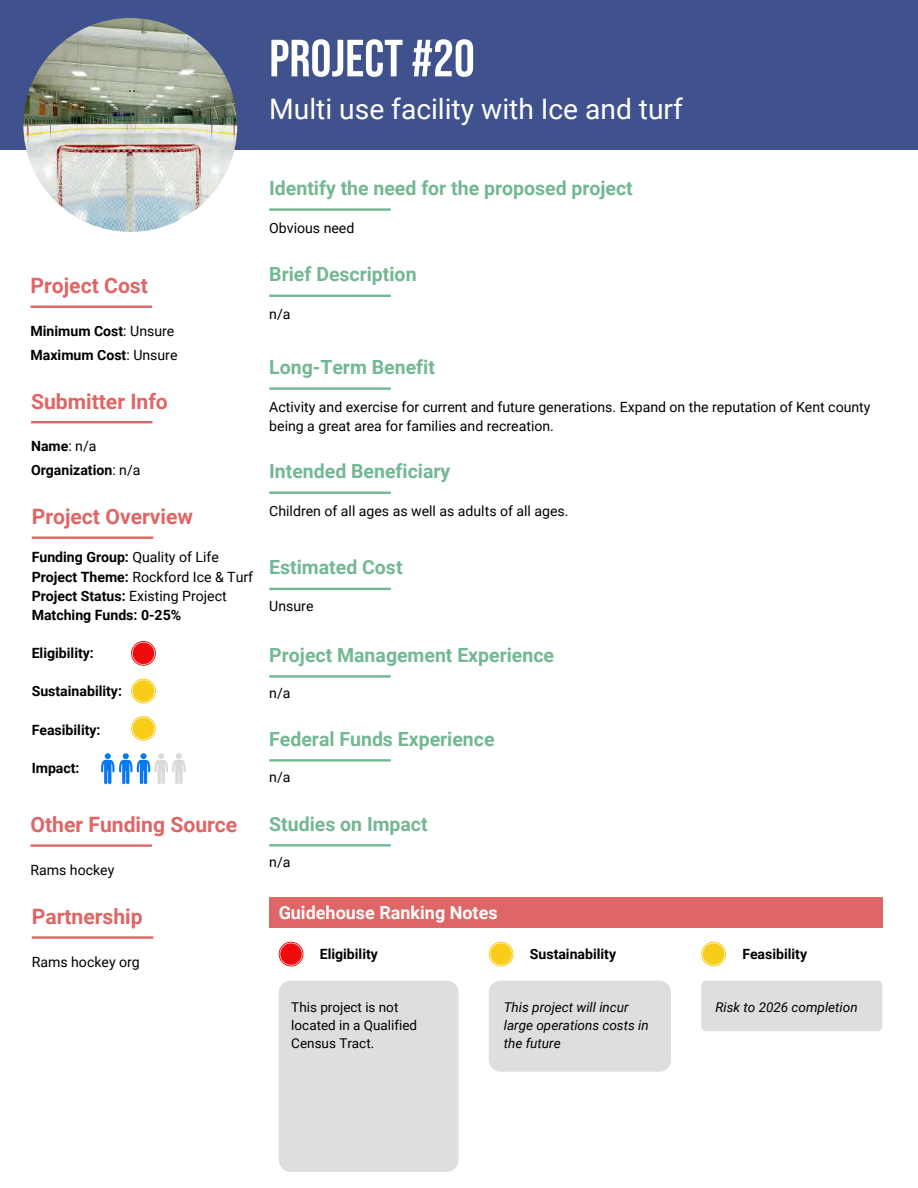
<style>
.page{position:relative;width:918px;height:1188px;background:#fff}
.page>*{position:absolute;margin:0;border:0;box-sizing:border-box;transform-origin:0 0}
.t1{font:52.2px "Bebas Neue";color:#fff}
.t2{font:28.2px "Roboto";color:#fff}
.t3{font:700 21.15px "Roboto";color:#df6666}
.t4{font:700 19.5px "Roboto";color:#73b793}
.t5{font:700 18px "Roboto";color:#fffdfd}
.t6{font:700 14.1px/19.2px "Roboto";color:#000}
.t7{font:14.1px/19.2px "Roboto";color:#000}
.t8{font:italic 13.5px/18px "Roboto";color:#000}
.t9{font:13.5px/18px "Roboto";color:#000}
.s1{font-weight:400}
</style>
<div class="page">
<div style="left:0;top:0;width:918px;height:150px;background:#40528d"></div>
<hr style="left:269px;top:208px;width:122px;height:3px;background:#73b793">
<hr style="left:31px;top:421px;width:122px;height:2px;background:#df6666">
<hr style="left:31px;top:306px;width:121px;height:2px;background:#df6666">
<hr style="left:269px;top:295px;width:122px;height:2px;background:#73b793">
<hr style="left:32px;top:537px;width:121px;height:2px;background:#df6666">
<hr style="left:32px;top:936px;width:121px;height:3px;background:#df6666">
<svg style="left:131px;top:716px;width:25px;height:25px"></svg>
<div style="left:133px;top:718px;width:21px;height:21px;background:#f8cc18;border-radius:50%"></div>
<svg style="left:131px;top:679px;width:25px;height:24px"></svg>
<div style="left:133px;top:680px;width:21px;height:22px;background:#f8cc18;border-radius:50%"></div>
<svg style="left:131px;top:641px;width:25px;height:25px"></svg>
<div style="left:133px;top:643px;width:21px;height:21px;background:#ed0b0b;border-radius:50%"></div>
<svg style="left:101px;top:753px;width:85px;height:31px"></svg>
<hr style="left:31px;top:844px;width:121px;height:3px;background:#df6666">
<hr style="left:269px;top:387px;width:122px;height:3px;background:#73b793">
<hr style="left:269px;top:492px;width:122px;height:2px;background:#73b793">
<hr style="left:269px;top:588px;width:122px;height:2px;background:#73b793">
<hr style="left:269px;top:675px;width:122px;height:3px;background:#73b793">
<hr style="left:269px;top:759px;width:122px;height:3px;background:#73b793">
<hr style="left:269px;top:844px;width:122px;height:3px;background:#73b793">
<img style="left:23px;top:18px;width:214px;height:214px;border-radius:50%">
<svg style="left:279px;top:942px;width:24px;height:24px"></svg>
<div style="left:280px;top:943px;width:22px;height:22px;background:#ed0b0b;border-radius:50%"></div>
<svg style="left:489px;top:942px;width:25px;height:24px"></svg>
<div style="left:490px;top:943px;width:22px;height:22px;background:#f8cc18;border-radius:50%"></div>
<svg style="left:701px;top:942px;width:25px;height:24px"></svg>
<div style="left:703px;top:943px;width:21px;height:22px;background:#f8cc18;border-radius:50%"></div>
<div style="left:279px;top:981px;width:180px;height:191px;background:#d9d9d9;border-radius:12px"></div>
<div style="left:269px;top:897px;width:613px;height:31px;background:#df6666"></div>
<div style="left:489px;top:981px;width:182px;height:91px;background:#d9d9d9;border-radius:12px"></div>
<div style="left:701px;top:981px;width:181px;height:50px;background:#d9d9d9;border-radius:5px"></div>
<h1 class="t1" style="left:269px;top:29px;width:207px">PROJECT #20</h1>
<h2 class="t2" style="left:269px;top:93px;width:415px">Multi use facility with Ice and turf</h2>
<h3 class="t3" style="left:31px;top:273px;width:119px">Project Cost</h3>
<p class="t6" style="left:31px;top:319px;width:149px;line-height:24px">Minimum Cost<span class="s1">: Unsure<br></span>Maximum Cost<span class="s1">: Unsure</span></p>
<h3 class="t3" style="left:31px;top:389px;width:138px">Submitter Info</h3>
<p class="t6" style="left:31px;top:434px;width:111px;line-height:24px">Name<span class="s1">: n/a<br></span>Organization<span class="s1">: n/a</span></p>
<h3 class="t3" style="left:32px;top:504px;width:163px">Project Overview</h3>
<p class="t6" style="left:32px;top:548px;width:223px">Funding Group: <span class="s1">Quality of Life<br></span>Project Theme: <span class="s1">Rockford Ice &amp; Turf<br></span>Project Status: <span class="s1">Existing Project<br></span>Matching Funds: 0-25%</p>
<p class="t6" style="left:32px;top:644px;width:64px">Eligibility:</p>
<p class="t6" style="left:32px;top:682px;width:92px">Sustainability:</p>
<p class="t6" style="left:32px;top:720px;width:70px">Feasibility:</p>
<p class="t6" style="left:32px;top:758px;width:49px">Impact:</p>
<h3 class="t3" style="left:31px;top:812px;width:208px">Other Funding Source</h3>
<p class="t7" style="left:31px;top:860px;width:85px">Rams hockey</p>
<h3 class="t3" style="left:32px;top:904px;width:113px">Partnership</h3>
<p class="t7" style="left:32px;top:952px;width:110px">Rams hockey org</p>
<h3 class="t4" style="left:269px;top:177px;width:365px">Identify the need for the proposed project</h3>
<p class="t7" style="left:269px;top:218px;width:87px">Obvious need</p>
<h3 class="t4" style="left:269px;top:263px;width:149px">Brief Description</h3>
<p class="t7" style="left:269px;top:304px;width:23px">n/a</p>
<h3 class="t4" style="left:269px;top:356px;width:167px">Long-Term Benefit</h3>
<p class="t7" style="left:269px;top:397px;width:603px">Activity and exercise for current and future generations. Expand on the reputation of Kent county being a great area for families and recreation.</p>
<h3 class="t4" style="left:269px;top:460px;width:183px">Intended Beneficiary</h3>
<p class="t7" style="left:269px;top:502px;width:301px">Children of all ages as well as adults of all ages.</p>
<h3 class="t4" style="left:269px;top:556px;width:135px">Estimated Cost</h3>
<p class="t7" style="left:269px;top:597px;width:46px">Unsure</p>
<h3 class="t4" style="left:269px;top:644px;width:286px">Project Management Experience</h3>
<p class="t7" style="left:269px;top:684px;width:23px">n/a</p>
<h3 class="t4" style="left:269px;top:728px;width:227px">Federal Funds Experience</h3>
<p class="t7" style="left:269px;top:768px;width:23px">n/a</p>
<h3 class="t4" style="left:269px;top:813px;width:160px">Studies on Impact</h3>
<p class="t7" style="left:269px;top:853px;width:23px">n/a</p>
<p class="t5" style="left:279px;top:902px;width:221px">Guidehouse Ranking Notes</p>
<p class="t6" style="left:320px;top:944px;width:60px">Eligibility</p>
<p class="t6" style="left:530px;top:944px;width:88px">Sustainability</p>
<p class="t6" style="left:742px;top:944px;width:66px">Feasibility</p>
<p class="t9" style="left:291px;top:999px;width:127px">This project is not located in a Qualified<br>Census Tract.</p>
<p class="t8" style="left:504px;top:999px;width:146px">This project will incur large operations costs in the future</p>
<p class="t8" style="left:715px;top:999px;width:144px">Risk to 2026 completion</p>
</div>
